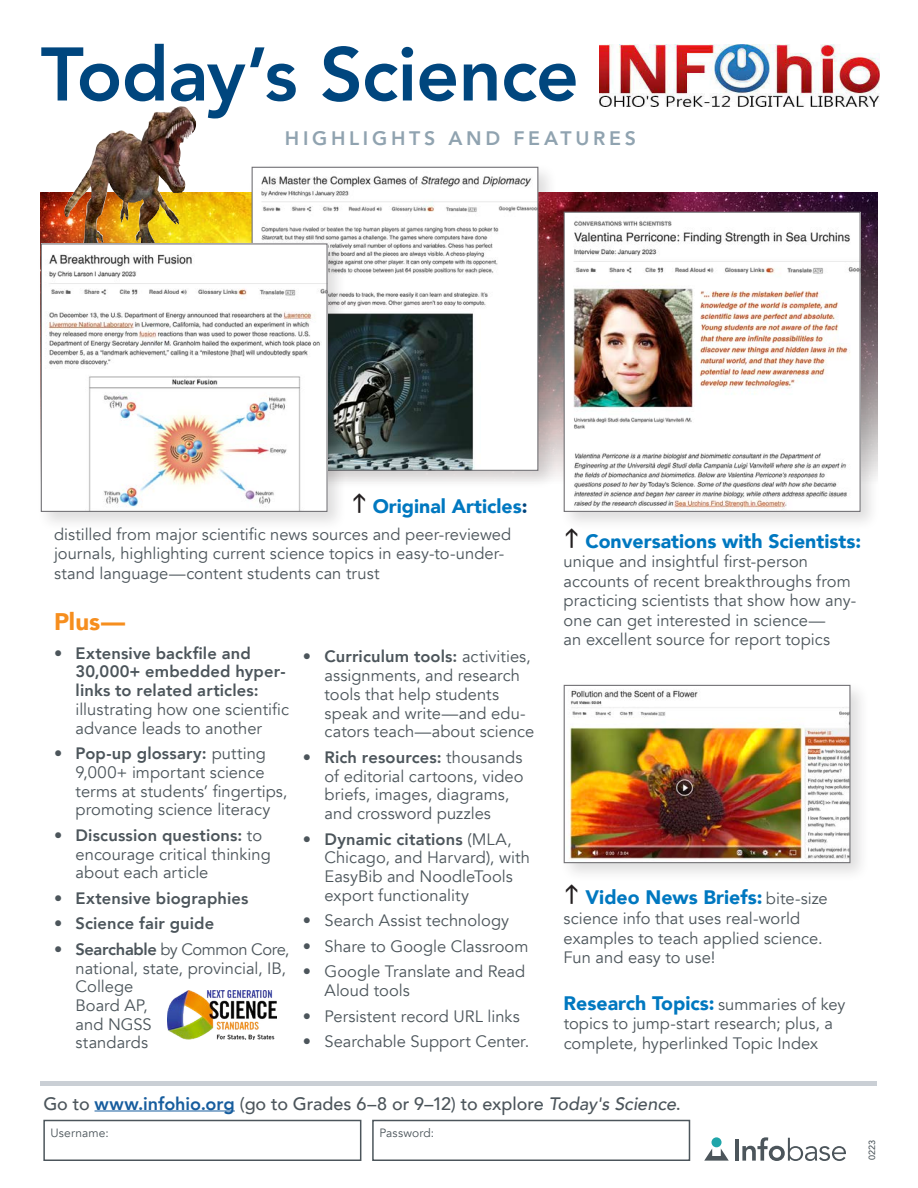
<style>
.page{position:relative;width:918px;height:1188px;background:#fff}
.page>*{position:absolute;margin:0;border:0;box-sizing:border-box;transform-origin:0 0}
.S_Title_ONLINE{font:800 75px "Avenir";letter-spacing:-.01em;color:#00467e}
.S_Copy_Bullets_Featu{font:900 24px "Avenir";color:#f68e1e}
.S_Copy_Bullets_Featu-2{font:900 19.5px "Avenir";color:#0078c0}
.S_SV_Full-Length_Vid{font:800 19.5px "Avenir";letter-spacing:.19em;color:#90a3b0}
.InfoLit_Footer{font:500 18px "Avenir";letter-spacing:-.005em;color:#4c555b}
.AvenirBullet{font:16.5px/18.8px "Avenir";color:#4c555b}
.S_Copy_Bullets_Featu-3{font:16.5px/19.5px "Avenir";color:#4c555b}
.AvenirBullet-2{font:800 16.5px/18.8px "Avenir";letter-spacing:.01em;color:#4c555b}
.InfoLit_Footer-2{font:12px "Avenir";letter-spacing:.01em;color:#4c555b}
.Body{font:500 9px "Avenir";color:#4c555b}
.s1{color:#00467e}
.s2{font-weight:400}
.s3{font-weight:800}
.s4{font-weight:400;font-size:16.5px;color:#4c555b}
.s5{font-weight:800;color:#175d9e}
.s6{font-style:italic}
</style>
<div class="page">
<img style="left:41px;top:192px;width:836px;height:284px">
<img style="left:63px;top:106px;width:116px;height:133px">
<div style="left:247px;top:162px;width:311px;height:329px;background:#231f20;opacity:.15"></div>
<img style="left:254px;top:169px;width:282px;height:300px">
<div style="left:559px;top:207px;width:321px;height:324px;background:#231f20;opacity:.15"></div>
<img style="left:566px;top:214px;width:293px;height:296px">
<div style="left:564px;top:212px;width:297px;height:300px;border:1px solid #717074"></div>
<div style="left:559px;top:681px;width:311px;height:202px;background:#231f20;opacity:.15"></div>
<img style="left:566px;top:687px;width:282px;height:174px">
<div style="left:564px;top:685px;width:286px;height:178px;border:1px solid #717074"></div>
<div style="left:36px;top:239px;width:311px;height:293px;background:#231f20;opacity:.15"></div>
<img style="left:43px;top:245px;width:283px;height:265px">
<div style="left:41px;top:243px;width:287px;height:269px;border:1px solid #717074"></div>
<div style="left:40px;top:1081px;width:838px;height:5px;background:#cacfd5"></div>
<img style="left:168px;top:990px;width:109px;height:50px">
<img style="left:600px;top:45px;width:280px;height:61px">
<hr style="left:95px;top:1111px;width:140px;height:1px;background:#175d9e">
<hr style="left:735px;top:1139px;width:4px;height:22px;background:#4c555b">
<svg style="left:742px;top:1137px;width:104px;height:24px"></svg>
<svg style="left:704px;top:1148px;width:25px;height:13px"></svg>
<div style="left:712px;top:1137px;width:10px;height:10px;background:#1fa5a9;border-radius:50%"></div>
<div style="left:43px;top:1120px;width:318px;height:41px;border:2px solid #4c555b"></div>
<div style="left:372px;top:1120px;width:318px;height:41px;border:2px solid #4c555b"></div>
<svg style="left:566px;top:528px;width:11px;height:3px"></svg>
<p class="S_Title_ONLINE" style="left:41px;top:16px;width:540px">Today’s Science</p>
<p class="S_SV_Full-Length_Vid" style="left:285px;top:123px;width:353px">HIGHLIGHTS AND FEATURES</p>
<p class="S_Copy_Bullets_Featu-2" style="left:373px;top:490px;width:156px">Original Articles<span class="s1">:</span></p>
<p class="S_Copy_Bullets_Featu-3" style="left:54px;top:524px;width:459px">distilled from major scientific news sources and peer-reviewed journals, highlighting current science topics in easy-to-under&shy;stand language—content students can trust</p>
<p class="S_Copy_Bullets_Featu" style="left:54px;top:601px;width:73px">Plus—</p>
<p class="AvenirBullet-2" style="left:76px;top:643px;width:215px;text-indent:-22px"><span class="s2">•</span> Extensive backfile and<br>30,000+ embedded hyper&shy;links to related articles: <span class="s2">illustrating how one scientific advance leads to another</span></p>
<p class="AvenirBullet" style="left:76px;top:744px;width:213px;text-indent:-22px">• <span class="s3">Pop-up glossary:</span> putting<br>9,000+ important science terms at students’ fingertips, promoting science literacy</p>
<p class="AvenirBullet" style="left:76px;top:826px;width:197px;text-indent:-22px">• <span class="s3">Discussion questions:</span> to encourage critical thinking about each article</p>
<p class="AvenirBullet-2" style="left:54px;top:889px;width:196px"><span class="s2">•</span> Extensive biographies</p>
<p class="AvenirBullet-2" style="left:54px;top:914px;width:162px"><span class="s2">•</span> Science fair guide</p>
<p class="AvenirBullet" style="left:76px;top:940px;width:215px;text-indent:-22px">• <span class="s3">Searchable</span> by Common Core, national, state, provincial, IB,<br>College<br>Board AP,<br>and NGSS<br>standards</p>
<p class="AvenirBullet" style="left:325px;top:648px;width:211px;text-indent:-22px">• <span class="s3">Curriculum tools:</span> activities, assignments, and research tools that help students speak and write—and edu&shy;cators teach—about science</p>
<p class="AvenirBullet" style="left:325px;top:748px;width:201px;text-indent:-22px">• <span class="s3">Rich resources:</span> thousands of editorial cartoons, video briefs, images, diagrams, and crossword puzzles</p>
<p class="AvenirBullet" style="left:325px;top:830px;width:207px;text-indent:-22px">• <span class="s3">Dynamic citations</span> (MLA,<br>Chicago, and Harvard), with<br>EasyBib and NoodleTools export functionality</p>
<p class="AvenirBullet" style="left:303px;top:912px;width:208px">• Search Assist technology</p>
<p class="AvenirBullet" style="left:303px;top:937px;width:227px">• Share to Google Classroom</p>
<p class="AvenirBullet" style="left:325px;top:963px;width:202px;text-indent:-22px">• Google Translate and Read<br>Aloud tools</p>
<p class="AvenirBullet" style="left:303px;top:1007px;width:218px">• Persistent record URL links</p>
<p class="AvenirBullet" style="left:303px;top:1032px;width:228px">• Searchable Support Center.</p>
<p class="S_Copy_Bullets_Featu-2" style="left:585px;top:524px;width:277px">Conversations with Scientists:</p>
<p class="S_Copy_Bullets_Featu-3" style="left:564px;top:552px;width:294px">unique and insightful first-person accounts of recent breakthroughs from practicing scientists that show how any&shy;one can get interested in science—<br>an excellent source for report topics</p>
<p class="S_Copy_Bullets_Featu-2" style="left:585px;top:881px;width:244px">Video News Briefs: <span class="s4">bite-size</span></p>
<p class="S_Copy_Bullets_Featu-3" style="left:564px;top:909px;width:261px">science info that uses real-world examples to teach applied science.<br>Fun and easy to use!</p>
<p class="S_Copy_Bullets_Featu-2" style="left:564px;top:986px;width:283px">Research Topics: <span class="s4">summaries of key</span></p>
<p class="S_Copy_Bullets_Featu-3" style="left:564px;top:1014px;width:271px">topics to jump-start research; plus, a complete, hyperlinked Topic Index</p>
<p class="InfoLit_Footer" style="left:43px;top:1088px;width:639px">Go to <span class="s5">www.infohio.org</span> (go to Grades 6–8 or 9–12) to explore <span class="s6">Today's Science</span>.</p>
<p class="InfoLit_Footer-2" style="left:51px;top:1126px;width:60px">Username:</p>
<p class="InfoLit_Footer-2" style="left:379px;top:1126px;width:56px">Password:</p>
<p class="Body" style="left:864px;top:1160px;width:22px;rotate:-90deg">0223</p>
</div>
